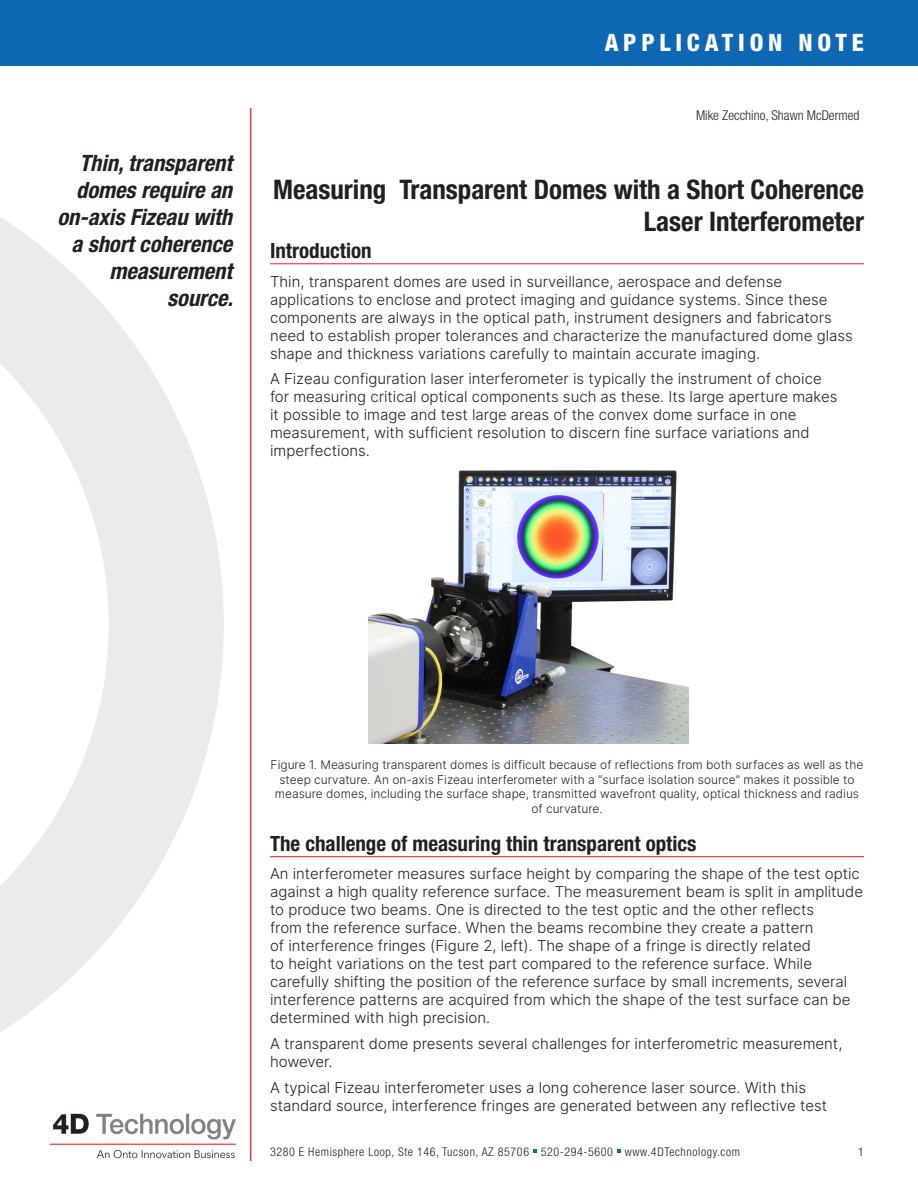
<style>
.page{position:relative;width:918px;height:1188px;background:#fff}
.page>*{position:absolute;margin:0;border:0;box-sizing:border-box;transform-origin:0 0}
.t1{font:700 condensed 27px/32.4px "Helvetica Neue";color:#231f20;text-align:right}
.t2{font:800 condensed 24px "Helvetica Neue";letter-spacing:.2em;color:#fff}
.Left_Column{font:italic 700 condensed 22.5px/27px "Helvetica Neue";color:#231f20;text-align:right}
.t3{font:700 condensed 21px "Helvetica Neue";color:#231f20}
.Body_Text{font:15px/18px "Inter Light BETA";color:#231f20}
.t4{font:300 condensed 13.5px "Helvetica Neue";color:#231f20}
.t5{font:12px/14.4px "Inter Light BETA";color:#231f20;text-align:center}
.t6{font:300 condensed 12px "Helvetica Neue";letter-spacing:.05em;color:#231f20}
</style>
<div class="page">
<div style="left:0;top:0;width:918px;height:66px;background:#0e67b3"></div>
<svg style="left:0;top:217px;width:224px;height:816px"></svg>
<hr style="left:250px;top:108px;width:1px;height:1053px;background:#ee343d">
<svg style="left:533px;top:1149px;width:4px;height:4px"></svg>
<svg style="left:617px;top:1149px;width:4px;height:4px"></svg>
<img style="left:49px;top:1113px;width:187px;height:46px">
<hr style="left:270px;top:263px;width:594px;height:1px;background:#ee343d">
<hr style="left:270px;top:856px;width:594px;height:1px;background:#ee343d">
<img style="left:369px;top:470px;width:319px;height:274px">
<p class="Left_Column" style="left:57px;top:150px;width:177px">Thin, transparent domes require an on-axis Fizeau with a short coherence measurement source.</p>
<h2 class="t2" style="left:605px;top:28px;width:261px">APPLICATION NOTE</h2>
<p class="t4" style="left:696px;top:108px;width:165px">Mike Zecchino, Shawn McDermed</p>
<p class="t1" style="left:273px;top:173px;width:592px">Measuring Transparent Domes with a Short Coherence<br>Laser Interferometer</p>
<p class="t3" style="left:270px;top:238px;width:103px">Introduction</p>
<p class="Body_Text" style="left:270px;top:272px;width:584px">Thin, transparent domes are used in surveillance, aerospace and defense applications to enclose and protect imaging and guidance systems. Since these components are always in the optical path, instrument designers and fabricators need to establish proper tolerances and characterize the manufactured dome glass shape and thickness variations carefully to maintain accurate imaging.</p>
<p class="Body_Text" style="left:270px;top:370px;width:569px">A Fizeau configuration laser interferometer is typically the instrument of choice for measuring critical optical components such as these. Its large aperture makes it possible to image and test large areas of the convex dome surface in one measurement, with sufficient resolution to discern fine surface variations and imperfections.</p>
<p class="t5" style="left:271px;top:758px;width:594px">Figure 1. Measuring transparent domes is difficult because of reflections from both surfaces as well as the steep curvature. An on-axis Fizeau interferometer with a “surface isolation source” makes it possible to measure domes, including the surface shape, transmitted wavefront quality, optical thickness and radius of curvature.</p>
<p class="t3" style="left:270px;top:830px;width:428px">The challenge of measuring thin transparent optics</p>
<p class="Body_Text" style="left:270px;top:865px;width:595px">An interferometer measures surface height by comparing the shape of the test optic against a high quality reference surface. The measurement beam is split in amplitude to produce two beams. One is directed to the test optic and the other reflects<br>from the reference surface. When the beams recombine they create a pattern<br>of interference fringes (Figure 2, left). The shape of a fringe is directly related<br>to height variations on the test part compared to the reference surface. While carefully shifting the position of the reference surface by small increments, several interference patterns are acquired from which the shape of the test surface can be determined with high precision.</p>
<p class="Body_Text" style="left:270px;top:1034px;width:574px">A transparent dome presents several challenges for interferometric measurement, however.</p>
<p class="Body_Text" style="left:270px;top:1078px;width:559px">A typical Fizeau interferometer uses a long coherence laser source. With this standard source, interference fringes are generated between any reflective test</p>
<p class="t6" style="left:270px;top:1145px;width:471px">3280 E Hemisphere Loop, Ste 146, Tucson, AZ 85706 520-294-5600 www.4DTechnology.com</p>
<p class="t6" style="left:858px;top:1145px;width:7px">1</p>
</div>
